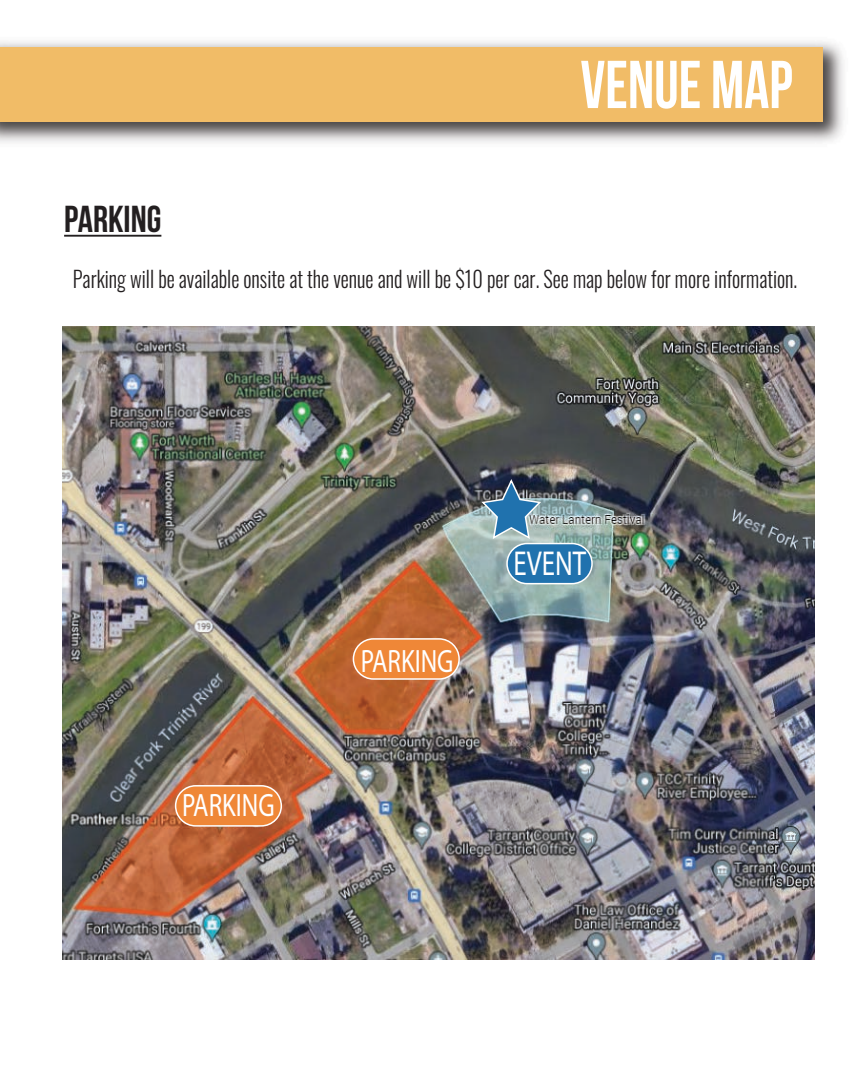
<style>
.page{position:relative;width:864px;height:1080px;background:#fff}
.page>*{position:absolute;margin:0;border:0;box-sizing:border-box;transform-origin:0 0}
.t1{font:700 67.5px "Bebas Neue";color:#fff;scale:.91 1}
.t2{font:700 37.5px "Bebas Neue";color:#231f20}
.t3{font:34.65px "Myriad Pro";color:#fff;scale:.78 1}
.t4{font:32.4px "Myriad Pro";color:#fff;scale:.78 1}
.t5{font:300 22.5px "Oswald";color:#231f20;scale:.9 1}
</style>
<div class="page">
<img style="left:0;top:41px;width:844px;height:102px">
<div style="left:0;top:47px;width:823px;height:75px;background:#f1bc67"></div>
<hr style="left:64px;top:235px;width:97px;height:2px;background:#231f20">
<img style="left:63px;top:326px;width:752px;height:634px">
<div style="left:507px;top:544px;width:85px;height:40px;background:#2072ae;border-radius:20px"></div>
<div style="left:506px;top:543px;width:87px;height:41px;border:2px solid #fff;border-radius:20px"></div>
<svg style="left:480px;top:477px;width:63px;height:63px;background:#618298"></svg>
<div style="left:353px;top:639px;width:106px;height:40px;background:#ef8737;border-radius:20px"></div>
<div style="left:353px;top:638px;width:107px;height:42px;border:2px solid #fff;border-radius:20px"></div>
<div style="left:176px;top:786px;width:105px;height:40px;background:#ef8737;border-radius:20px"></div>
<div style="left:175px;top:785px;width:107px;height:42px;border:2px solid #fff;border-radius:20px"></div>
<h1 class="t1" style="left:580px;top:48px;width:235px">VENUE MAP</h1>
<h2 class="t2" style="left:64px;top:198px;width:99px">PARKING</h2>
<p class="t5" style="left:73px;top:259px;width:806px">Parking will be available onsite at the venue and will be $10 per car. See map below for more information.</p>
<h3 class="t4" style="left:182px;top:785px;width:120px">PARKING</h3>
<h3 class="t4" style="left:361px;top:641px;width:120px">PARKING</h3>
<h3 class="t3" style="left:513px;top:542px;width:95px">EVENT</h3>
</div>
